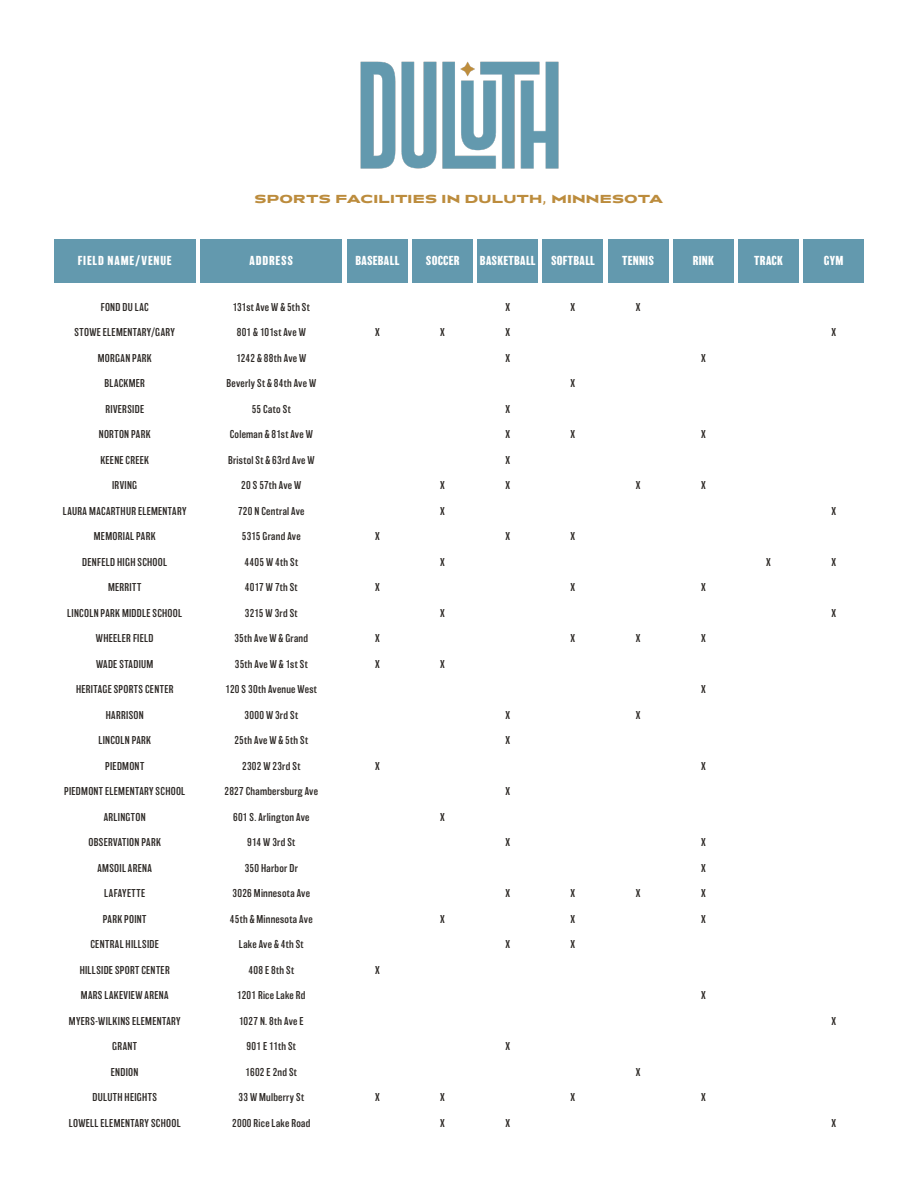
<style>
.page{position:relative;width:918px;height:1188px;background:#fff}
.page>*{position:absolute;margin:0;border:0;box-sizing:border-box;transform-origin:0 0}
.t1{font:700 12px "Balboa";letter-spacing:.03em;color:#fff}
.t2{font:700 expanded 12px "Anisette Std";letter-spacing:.07em;color:#bc8c3d}
.t3{font:700 12px "Balboa";letter-spacing:.075em;color:#fff}
.t4{font:700 12px "Balboa";letter-spacing:.07em;color:#fff}
.t5{font:300 10.5px "Balboa";letter-spacing:.03em;color:#2d2926}
</style>
<div class="page">
<img style="left:360px;top:61px;width:199px;height:108px">
<div style="left:54px;top:239px;width:141px;height:43px;background:#6399ae"></div>
<div style="left:347px;top:239px;width:61px;height:43px;background:#6399ae"></div>
<div style="left:201px;top:239px;width:141px;height:43px;background:#6399ae"></div>
<div style="left:412px;top:239px;width:61px;height:43px;background:#6399ae"></div>
<div style="left:478px;top:239px;width:60px;height:43px;background:#6399ae"></div>
<div style="left:543px;top:239px;width:60px;height:43px;background:#6399ae"></div>
<div style="left:608px;top:239px;width:60px;height:43px;background:#6399ae"></div>
<div style="left:673px;top:239px;width:61px;height:43px;background:#6399ae"></div>
<div style="left:738px;top:239px;width:61px;height:43px;background:#6399ae"></div>
<div style="left:804px;top:239px;width:60px;height:43px;background:#6399ae"></div>
<p class="t2" style="left:255px;top:193px;width:410px">SPORTS FACILITIES IN DULUTH, MINNESOTA</p>
<p class="t3" style="left:78px;top:254px;width:95px">FIELD NAME/VENUE</p>
<p class="t4" style="left:249px;top:254px;width:45px">ADDRESS</p>
<p class="t1" style="left:356px;top:254px;width:45px">BASEBALL</p>
<p class="t1" style="left:426px;top:254px;width:35px">SOCCER</p>
<p class="t1" style="left:480px;top:254px;width:57px">BASKETBALL</p>
<p class="t1" style="left:551px;top:254px;width:45px">SOFTBALL</p>
<p class="t1" style="left:622px;top:254px;width:33px">TENNIS</p>
<p class="t1" style="left:693px;top:254px;width:22px">RINK</p>
<p class="t1" style="left:754px;top:254px;width:30px">TRACK</p>
<p class="t1" style="left:824px;top:254px;width:21px">GYM</p>
<p class="t5" style="left:101px;top:301px;width:49px">FOND DU LAC</p>
<p class="t5" style="left:74px;top:327px;width:102px">STOWE ELEMENTARY/GARY</p>
<p class="t5" style="left:98px;top:352px;width:55px">MORGAN PARK</p>
<p class="t5" style="left:104px;top:378px;width:42px">BLACKMER</p>
<p class="t5" style="left:105px;top:403px;width:40px">RIVERSIDE</p>
<p class="t5" style="left:99px;top:429px;width:53px">NORTON PARK</p>
<p class="t5" style="left:100px;top:454px;width:50px">KEENE CREEK</p>
<p class="t5" style="left:112px;top:480px;width:27px">IRVING</p>
<p class="t5" style="left:63px;top:505px;width:125px">LAURA MACARTHUR ELEMENTARY</p>
<p class="t5" style="left:94px;top:531px;width:63px">MEMORIAL PARK</p>
<p class="t5" style="left:82px;top:556px;width:86px">DENFELD HIGH SCHOOL</p>
<p class="t5" style="left:108px;top:582px;width:35px">MERRITT</p>
<p class="t5" style="left:67px;top:607px;width:116px">LINCOLN PARK MIDDLE SCHOOL</p>
<p class="t5" style="left:96px;top:633px;width:59px">WHEELER FIELD</p>
<p class="t5" style="left:96px;top:658px;width:59px">WADE STADIUM</p>
<p class="t5" style="left:76px;top:684px;width:99px">HERITAGE SPORTS CENTER</p>
<p class="t5" style="left:106px;top:709px;width:40px">HARRISON</p>
<p class="t5" style="left:98px;top:735px;width:54px">LINCOLN PARK</p>
<p class="t5" style="left:105px;top:760px;width:41px">PIEDMONT</p>
<p class="t5" style="left:64px;top:786px;width:123px">PIEDMONT ELEMENTARY SCHOOL</p>
<p class="t5" style="left:104px;top:811px;width:43px">ARLINGTON</p>
<p class="t5" style="left:89px;top:837px;width:74px">OBSERVATION PARK</p>
<p class="t5" style="left:97px;top:862px;width:56px">AMSOIL ARENA</p>
<p class="t5" style="left:104px;top:888px;width:42px">LAFAYETTE</p>
<p class="t5" style="left:103px;top:913px;width:45px">PARK POINT</p>
<p class="t5" style="left:90px;top:939px;width:70px">CENTRAL HILLSIDE</p>
<p class="t5" style="left:80px;top:964px;width:91px">HILLSIDE SPORT CENTER</p>
<p class="t5" style="left:81px;top:990px;width:89px">MARS LAKEVIEW ARENA</p>
<p class="t5" style="left:69px;top:1015px;width:113px">MYERS-WILKINS ELEMENTARY</p>
<p class="t5" style="left:112px;top:1041px;width:26px">GRANT</p>
<p class="t5" style="left:111px;top:1066px;width:29px">ENDION</p>
<p class="t5" style="left:92px;top:1092px;width:66px">DULUTH HEIGHTS</p>
<p class="t5" style="left:69px;top:1117px;width:113px">LOWELL ELEMENTARY SCHOOL</p>
<p class="t5" style="left:233px;top:301px;width:79px">131st Ave W &amp; 5th St</p>
<p class="t5" style="left:237px;top:327px;width:70px">801 &amp; 101st Ave W</p>
<p class="t5" style="left:236px;top:352px;width:71px">1242 &amp; 88th Ave W</p>
<p class="t5" style="left:226px;top:378px;width:91px">Beverly St &amp; 84th Ave W</p>
<p class="t5" style="left:252px;top:403px;width:40px">55 Cato St</p>
<p class="t5" style="left:230px;top:429px;width:85px">Coleman &amp; 81st Ave W</p>
<p class="t5" style="left:228px;top:454px;width:88px">Bristol St &amp; 63rd Ave W</p>
<p class="t5" style="left:241px;top:480px;width:62px">20 S 57th Ave W</p>
<p class="t5" style="left:238px;top:505px;width:68px">720 N Central Ave</p>
<p class="t5" style="left:242px;top:531px;width:60px">5315 Grand Ave</p>
<p class="t5" style="left:245px;top:556px;width:55px">4405 W 4th St</p>
<p class="t5" style="left:245px;top:582px;width:54px">4017 W 7th St</p>
<p class="t5" style="left:245px;top:607px;width:54px">3215 W 3rd St</p>
<p class="t5" style="left:235px;top:633px;width:75px">35th Ave W &amp; Grand</p>
<p class="t5" style="left:235px;top:658px;width:74px">35th Ave W &amp; 1st St</p>
<p class="t5" style="left:226px;top:684px;width:93px">120 S 30th Avenue West</p>
<p class="t5" style="left:245px;top:709px;width:55px">3000 W 3rd St</p>
<p class="t5" style="left:235px;top:735px;width:75px">25th Ave W &amp; 5th St</p>
<p class="t5" style="left:242px;top:760px;width:60px">2302 W 23rd St</p>
<p class="t5" style="left:225px;top:786px;width:95px">2827 Chambersburg Ave</p>
<p class="t5" style="left:233px;top:811px;width:78px">601 S. Arlington Ave</p>
<p class="t5" style="left:247px;top:837px;width:50px">914 W 3rd St</p>
<p class="t5" style="left:245px;top:862px;width:55px">350 Harbor Dr</p>
<p class="t5" style="left:233px;top:888px;width:79px">3026 Minnesota Ave</p>
<p class="t5" style="left:230px;top:913px;width:84px">45th &amp; Minnesota Ave</p>
<p class="t5" style="left:239px;top:939px;width:66px">Lake Ave &amp; 4th St</p>
<p class="t5" style="left:248px;top:964px;width:47px">408 E 8th St</p>
<p class="t5" style="left:237px;top:990px;width:70px">1201 Rice Lake Rd</p>
<p class="t5" style="left:239px;top:1015px;width:66px">1027 N. 8th Ave E</p>
<p class="t5" style="left:247px;top:1041px;width:51px">901 E 11th St</p>
<p class="t5" style="left:246px;top:1066px;width:53px">1602 E 2nd St</p>
<p class="t5" style="left:239px;top:1092px;width:67px">33 W Mulberry St</p>
<p class="t5" style="left:232px;top:1117px;width:80px">2000 Rice Lake Road</p>
<p class="t5" style="left:505px;top:301px;width:6px">X</p>
<p class="t5" style="left:505px;top:327px;width:6px">X</p>
<p class="t5" style="left:505px;top:352px;width:6px">X</p>
<p class="t5" style="left:571px;top:301px;width:6px">X</p>
<p class="t5" style="left:636px;top:301px;width:6px">X</p>
<p class="t5" style="left:375px;top:327px;width:6px">X</p>
<p class="t5" style="left:440px;top:327px;width:6px">X</p>
<p class="t5" style="left:831px;top:327px;width:6px">X</p>
<p class="t5" style="left:701px;top:352px;width:6px">X</p>
<p class="t5" style="left:571px;top:378px;width:6px">X</p>
<p class="t5" style="left:505px;top:403px;width:6px">X</p>
<p class="t5" style="left:505px;top:429px;width:6px">X</p>
<p class="t5" style="left:505px;top:454px;width:6px">X</p>
<p class="t5" style="left:505px;top:480px;width:6px">X</p>
<p class="t5" style="left:571px;top:429px;width:6px">X</p>
<p class="t5" style="left:701px;top:429px;width:6px">X</p>
<p class="t5" style="left:440px;top:480px;width:6px">X</p>
<p class="t5" style="left:440px;top:505px;width:6px">X</p>
<p class="t5" style="left:636px;top:480px;width:6px">X</p>
<p class="t5" style="left:701px;top:480px;width:6px">X</p>
<p class="t5" style="left:831px;top:505px;width:6px">X</p>
<p class="t5" style="left:375px;top:531px;width:6px">X</p>
<p class="t5" style="left:505px;top:531px;width:6px">X</p>
<p class="t5" style="left:571px;top:531px;width:6px">X</p>
<p class="t5" style="left:440px;top:556px;width:6px">X</p>
<p class="t5" style="left:766px;top:556px;width:6px">X</p>
<p class="t5" style="left:831px;top:556px;width:6px">X</p>
<p class="t5" style="left:375px;top:582px;width:6px">X</p>
<p class="t5" style="left:571px;top:582px;width:6px">X</p>
<p class="t5" style="left:701px;top:582px;width:6px">X</p>
<p class="t5" style="left:440px;top:607px;width:6px">X</p>
<p class="t5" style="left:831px;top:607px;width:6px">X</p>
<p class="t5" style="left:375px;top:633px;width:6px">X</p>
<p class="t5" style="left:375px;top:658px;width:6px">X</p>
<p class="t5" style="left:571px;top:633px;width:6px">X</p>
<p class="t5" style="left:636px;top:633px;width:6px">X</p>
<p class="t5" style="left:701px;top:633px;width:6px">X</p>
<p class="t5" style="left:440px;top:658px;width:6px">X</p>
<p class="t5" style="left:701px;top:684px;width:6px">X</p>
<p class="t5" style="left:505px;top:709px;width:6px">X</p>
<p class="t5" style="left:505px;top:735px;width:6px">X</p>
<p class="t5" style="left:636px;top:709px;width:6px">X</p>
<p class="t5" style="left:375px;top:760px;width:6px">X</p>
<p class="t5" style="left:701px;top:760px;width:6px">X</p>
<p class="t5" style="left:505px;top:786px;width:6px">X</p>
<p class="t5" style="left:440px;top:811px;width:6px">X</p>
<p class="t5" style="left:505px;top:837px;width:6px">X</p>
<p class="t5" style="left:701px;top:837px;width:6px">X</p>
<p class="t5" style="left:701px;top:862px;width:6px">X</p>
<p class="t5" style="left:701px;top:888px;width:6px">X</p>
<p class="t5" style="left:701px;top:913px;width:6px">X</p>
<p class="t5" style="left:505px;top:888px;width:6px">X</p>
<p class="t5" style="left:571px;top:888px;width:6px">X</p>
<p class="t5" style="left:571px;top:913px;width:6px">X</p>
<p class="t5" style="left:571px;top:939px;width:6px">X</p>
<p class="t5" style="left:636px;top:888px;width:6px">X</p>
<p class="t5" style="left:440px;top:913px;width:6px">X</p>
<p class="t5" style="left:505px;top:939px;width:6px">X</p>
<p class="t5" style="left:375px;top:964px;width:6px">X</p>
<p class="t5" style="left:701px;top:990px;width:6px">X</p>
<p class="t5" style="left:831px;top:1015px;width:6px">X</p>
<p class="t5" style="left:505px;top:1041px;width:6px">X</p>
<p class="t5" style="left:636px;top:1066px;width:6px">X</p>
<p class="t5" style="left:375px;top:1092px;width:6px">X</p>
<p class="t5" style="left:440px;top:1092px;width:6px">X</p>
<p class="t5" style="left:440px;top:1117px;width:6px">X</p>
<p class="t5" style="left:571px;top:1092px;width:6px">X</p>
<p class="t5" style="left:701px;top:1092px;width:6px">X</p>
<p class="t5" style="left:505px;top:1117px;width:6px">X</p>
<p class="t5" style="left:831px;top:1117px;width:6px">X</p>
</div>
